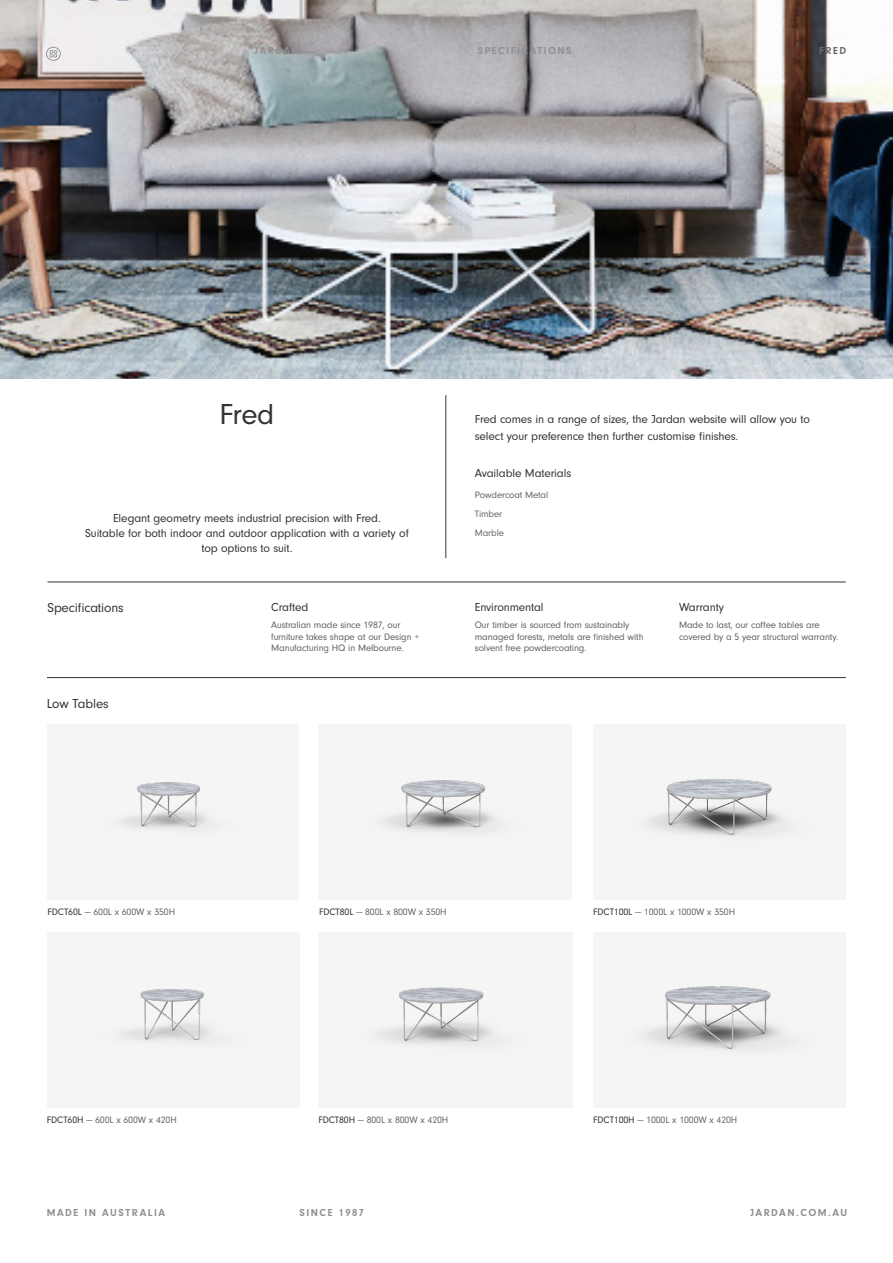
<style>
.page{position:relative;width:893px;height:1263px;background:#fff}
.page>*{position:absolute;margin:0;border:0;box-sizing:border-box;transform-origin:0 0}
.H2_-_32pt_Regular{font:30px "Neuzeit Gro";color:#333}
.H2_-_32pt_Regular-2{font:13.5px "Neuzeit Gro";letter-spacing:-.01em;color:#333}
.H2_-_32pt_Regular-3{font:12px/17.4px "Neuzeit Gro";letter-spacing:-.01em;color:#333}
.t1{font:700 10.5px "Neuzeit Gro";letter-spacing:.14em;color:#8f9194}
.t2{font:700 10.5px "Neuzeit Gro";color:#6b6b6e}
.H2_-_32pt_Regular-4{font:9.75px/11.7px "Neuzeit Gro";letter-spacing:-.01em;color:#626262}
.H2_-_32pt_Regular-5{font:9.75px "Neuzeit Gro";letter-spacing:-.01em;color:#666}
.s1{color:#333}
</style>
<div class="page">
<img style="left:0;top:0;width:893px;height:378px">
<div style="left:47px;top:933px;width:252px;height:175px;background:#f5f5f5"></div>
<div style="left:48px;top:725px;width:251px;height:175px;background:#f5f5f5"></div>
<div style="left:318px;top:933px;width:255px;height:175px;background:#f5f5f5"></div>
<div style="left:319px;top:725px;width:253px;height:175px;background:#f5f5f5"></div>
<div style="left:593px;top:933px;width:253px;height:175px;background:#f5f5f5"></div>
<div style="left:593px;top:725px;width:253px;height:175px;background:#f5f5f5"></div>
<hr style="left:48px;top:582px;width:798px;height:1px;background:#333">
<hr style="left:446px;top:395px;width:1px;height:163px;background:#333">
<hr style="left:47px;top:677px;width:799px;height:1px;background:#333">
<img style="left:121px;top:782px;width:88px;height:47px">
<img style="left:122px;top:989px;width:89px;height:52px">
<img style="left:384px;top:780px;width:112px;height:52px">
<img style="left:379px;top:987px;width:115px;height:59px">
<img style="left:649px;top:779px;width:136px;height:57px">
<img style="left:644px;top:986px;width:139px;height:64px">
<svg style="left:46px;top:47px;width:15px;height:14px"></svg>
<p class="t1" style="left:254px;top:44px;width:46px">JARDAN</p>
<p class="t1" style="left:477px;top:44px;width:96px">SPECIFICATIONS</p>
<p class="t2" style="left:819px;top:44px;width:29px">FRED</p>
<p class="H2_-_32pt_Regular" style="left:220px;top:398px;width:56px">Fred</p>
<p class="H2_-_32pt_Regular-3" style="left:113px;top:510px;width:269px">Elegant geometry meets industrial precision with Fred.</p>
<p class="H2_-_32pt_Regular-3" style="left:85px;top:526px;width:325px;line-height:15px;text-align:center">Suitable for both indoor and outdoor application with a variety of top options to suit.</p>
<p class="H2_-_32pt_Regular-3" style="left:475px;top:410px;width:337px">Fred comes in a range of sizes, the Jardan website will allow you to select your preference then further customise finishes.</p>
<p class="H2_-_32pt_Regular-3" style="left:475px;top:464px;width:98px">Available Materials</p>
<p class="H2_-_32pt_Regular-5" style="left:475px;top:490px;width:75px">Powdercoat Metal</p>
<p class="H2_-_32pt_Regular-5" style="left:475px;top:509px;width:29px">Timber</p>
<p class="H2_-_32pt_Regular-5" style="left:475px;top:528px;width:31px">Marble</p>
<p class="H2_-_32pt_Regular-2" style="left:48px;top:601px;width:78px">Specifications</p>
<p class="H2_-_32pt_Regular-3" style="left:271px;top:599px;width:39px">Crafted</p>
<p class="H2_-_32pt_Regular-4" style="left:271px;top:619px;width:150px">Australian made since 1987, our furniture takes shape at our Design +<br>Manufacturing HQ in Melbourne.</p>
<p class="H2_-_32pt_Regular-2" style="left:47px;top:696px;width:63px">Low Tables</p>
<p class="H2_-_32pt_Regular-3" style="left:475px;top:599px;width:70px">Environmental</p>
<p class="H2_-_32pt_Regular-4" style="left:475px;top:619px;width:170px">Our timber is sourced from sustainably managed forests, metals are finished with solvent free powdercoating.</p>
<p class="H2_-_32pt_Regular-3" style="left:679px;top:599px;width:47px">Warranty</p>
<p class="H2_-_32pt_Regular-4" style="left:679px;top:619px;width:161px">Made to last, our coffee tables are covered by a 5 year structural warranty.</p>
<p class="H2_-_32pt_Regular-5" style="left:48px;top:906px;width:129px"><span class="s1">FDCT60L</span> — 600L x 600W x 350H</p>
<p class="H2_-_32pt_Regular-5" style="left:319px;top:906px;width:129px"><span class="s1">FDCT80L</span> — 800L x 800W x 350H</p>
<p class="H2_-_32pt_Regular-5" style="left:593px;top:906px;width:143px"><span class="s1">FDCT100L</span> — 1000L x 1000W x 350H</p>
<p class="H2_-_32pt_Regular-5" style="left:47px;top:1115px;width:131px"><span class="s1">FDCT60H</span> — 600L x 600W x 420H</p>
<p class="H2_-_32pt_Regular-5" style="left:318px;top:1115px;width:131px"><span class="s1">FDCT80H</span> — 800L x 800W x 420H</p>
<p class="H2_-_32pt_Regular-5" style="left:593px;top:1115px;width:146px"><span class="s1">FDCT100H</span> — 1000L x 1000W x 420H</p>
<p class="t1" style="left:47px;top:1207px;width:120px">MADE IN AUSTRALIA</p>
<p class="t1" style="left:299px;top:1207px;width:66px">SINCE 1987</p>
<p class="t1" style="left:750px;top:1207px;width:98px">JARDAN.COM.AU</p>
</div>
